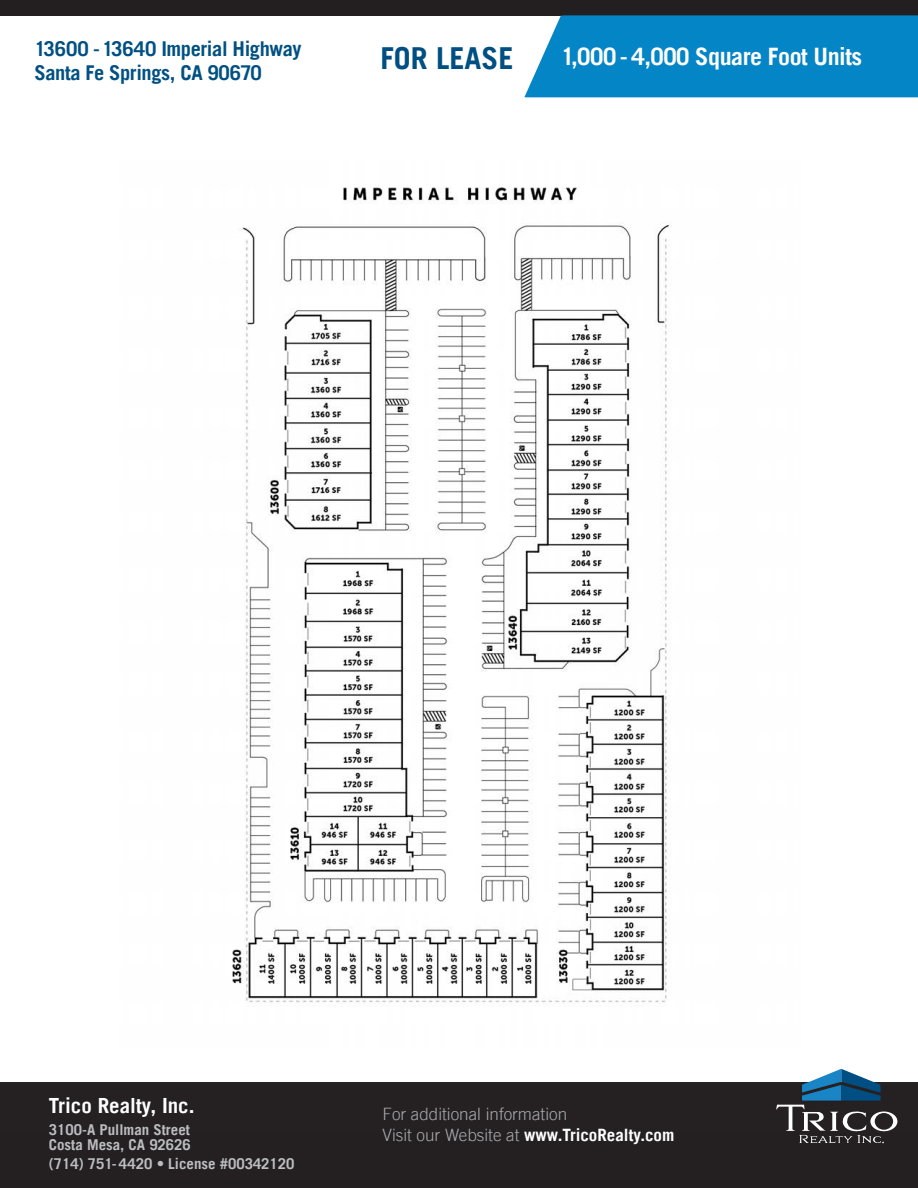
<style>
.page{position:relative;width:918px;height:1188px;background:#fff}
.page>*{position:absolute;margin:0;border:0;box-sizing:border-box;transform-origin:0 0}
.t1{font:700 30.3px "Trade Gothic LT";color:#004f82}
.t2{font:700 24px "Trade Gothic LT";letter-spacing:-.02em;color:#fff}
.t3{font:700 20.85px "Trade Gothic LT";color:#fff}
.t4{font:700 20.4px/24.5px "Trade Gothic LT";letter-spacing:-.02em;color:#015082}
.t5{font:300 17.1px/20.9px "Trade Gothic LT";color:#a8a9ad}
.t6{font:700 15px/15.9px "Trade Gothic LT";color:#bcbdc0}
.s1{font-weight:700;color:#fff}
</style>
<div class="page">
<div style="left:0;top:1082px;width:918px;height:106px;background:#242021"></div>
<div style="left:0;top:0;width:918px;height:15px;background:#231f20"></div>
<div style="left:524px;top:15px;width:394px;height:82px;background:#0485c6"></div>
<svg style="left:776px;top:1069px;width:121px;height:74px"></svg>
<img style="left:232px;top:187px;width:439px;height:816px">
<p class="t4" style="left:35px;top:36px;width:269px">13600 - 13640 Imperial Highway<br>Santa Fe Springs, CA 90670</p>
<p class="t1" style="left:380px;top:40px;width:135px">FOR LEASE</p>
<p class="t2" style="left:561px;top:41px;width:303px">1,000 - 4,000 Square Foot Units</p>
<p class="t3" style="left:49px;top:1092px;width:147px">Trico Realty, Inc.</p>
<p class="t6" style="left:49px;top:1121px;width:144px">3100-A Pullman Street<br>Costa Mesa, CA 92626</p>
<p class="t6" style="left:49px;top:1156px;width:247px">(714) 751-4420 • License #00342120</p>
<p class="t5" style="left:383px;top:1104px;width:293px">For additional information<br>Visit our Website at <span class="s1">www.TricoRealty.com</span></p>
</div>
